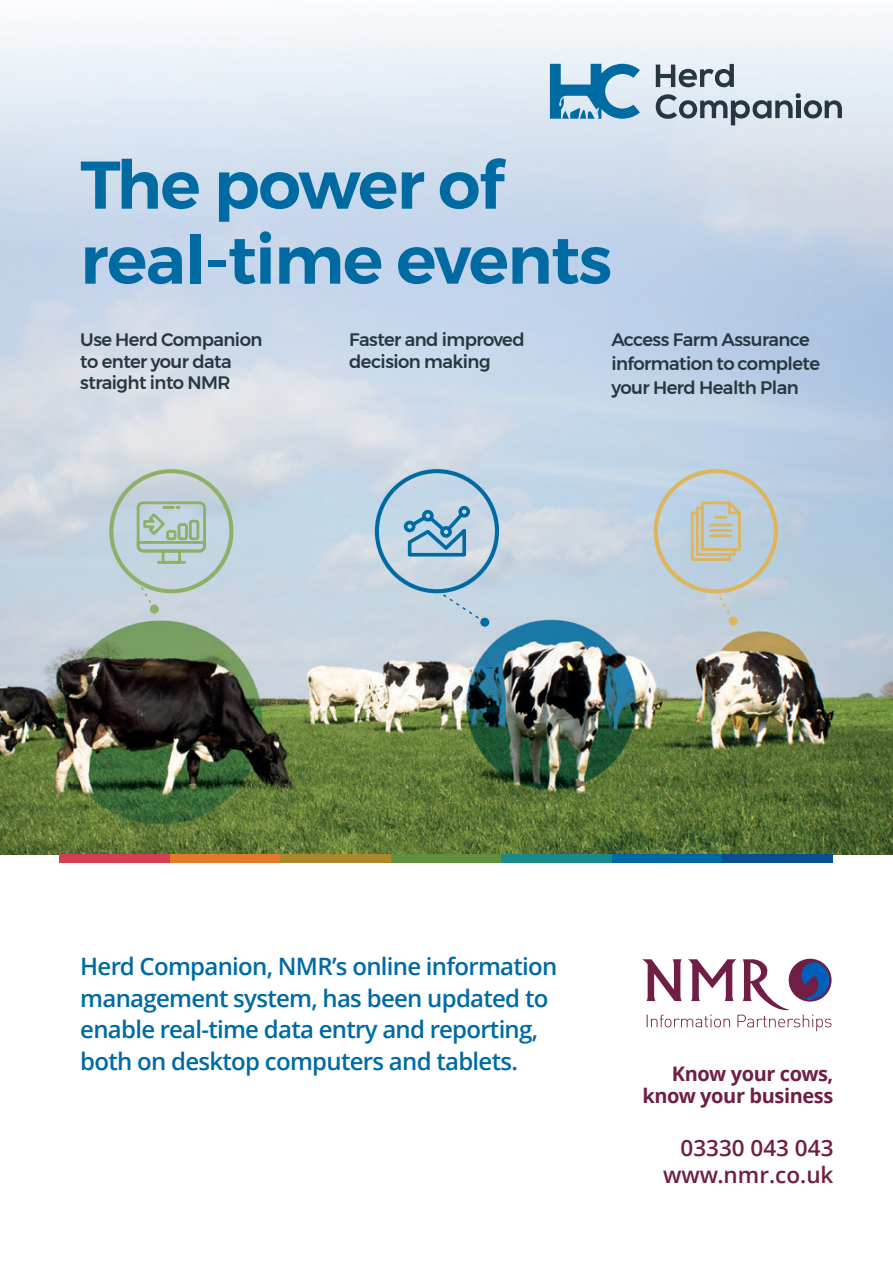
<style>
.page{position:relative;width:893px;height:1263px;background:#fff}
.page>*{position:absolute;margin:0;border:0;box-sizing:border-box;transform-origin:0 0}
.t1{font:600 67.35px/75px "Montserrat";letter-spacing:-.02em;color:#006ba3}
.t2{font:600 24px/31.5px "Open Sans";letter-spacing:-.03em;color:#006ba3}
.t3{font:600 22.5px/27px "Open Sans";color:#701e45;text-align:right}
.t4{font:700 19.95px/22.4px "Open Sans";letter-spacing:-.02em;color:#701e45;text-align:right}
.t5{font:500 18px/21.6px "Montserrat";letter-spacing:-.03em;color:#27373f}
</style>
<div class="page">
<img style="left:0;top:20px;width:893px;height:835px">
<div style="left:170px;top:855px;width:110px;height:8px;background:#e27a29"></div>
<div style="left:59px;top:855px;width:111px;height:8px;background:#d53d53"></div>
<div style="left:391px;top:855px;width:110px;height:8px;background:#618e3d"></div>
<div style="left:501px;top:855px;width:111px;height:8px;background:#1b8989"></div>
<div style="left:280px;top:855px;width:111px;height:8px;background:#ac882d"></div>
<div style="left:612px;top:855px;width:110px;height:8px;background:#0067a5"></div>
<div style="left:722px;top:855px;width:111px;height:8px;background:#094e90"></div>
<div style="left:435px;top:589px;width:52px;height:35px;background:#c6d5e1"></div>
<div style="left:480px;top:618px;width:9px;height:9px;background:#006ba3;border-radius:50%"></div>
<svg style="left:404px;top:506px;width:66px;height:50px;background:#86b4d0"></svg>
<div style="left:375px;top:469px;width:124px;height:124px;border:4px solid #006ba3;border-radius:50%"></div>
<svg style="left:714px;top:590px;width:21px;height:33px"></svg>
<div style="left:728px;top:616px;width:9px;height:9px;background:#deb55a;border-radius:50%"></div>
<div style="left:654px;top:469px;width:124px;height:124px;border:4px solid #deb55a;border-radius:50%"></div>
<svg style="left:691px;top:501px;width:50px;height:60px;background:#c5c4ae"></svg>
<hr style="left:709px;top:524px;width:23px;height:2px;background:#deb55a">
<hr style="left:709px;top:529px;width:23px;height:3px;background:#deb55a">
<hr style="left:709px;top:534px;width:23px;height:3px;background:#deb55a">
<svg style="left:136px;top:579px;width:20px;height:32px"></svg>
<div style="left:150px;top:605px;width:9px;height:9px;background:#8cb066;border-radius:50%"></div>
<div style="left:109px;top:469px;width:124px;height:124px;border:4px solid #8cb066;border-radius:50%"></div>
<svg style="left:137px;top:501px;width:69px;height:63px;background:#afc7b7"></svg>
<svg style="left:550px;top:64px;width:90px;height:55px;background:#70aaca"></svg>
<svg style="left:656px;top:64px;width:186px;height:61px;background:#b7c1ca"></svg>
<svg style="left:642px;top:958px;width:189px;height:73px"></svg>
<div style="left:789px;top:959px;width:42px;height:42px;border:2px solid #701e45;border-radius:50%"></div>
<h1 class="t1" style="left:80px;top:147px;width:533px">The power of real-time events</h1>
<p class="t5" style="left:80px;top:329px;width:184px">Use Herd Companion to enter your data straight into NMR</p>
<p class="t5" style="left:349px;top:329px;width:177px">Faster and improved decision making</p>
<p class="t5" style="left:611px;top:328px;width:210px;line-height:24px">Access Farm Assurance information to complete your Herd Health Plan</p>
<p class="t2" style="left:80px;top:950px;width:479px">Herd Companion, NMR’s online information management system, has been updated to enable real-time data entry and reporting, both on desktop computers and tablets.</p>
<p class="t4" style="left:642px;top:1062px;width:192px">Know your cows, know your business</p>
<p class="t3" style="left:663px;top:1133px;width:172px">03330 043 043 www.nmr.co.uk</p>
</div>
